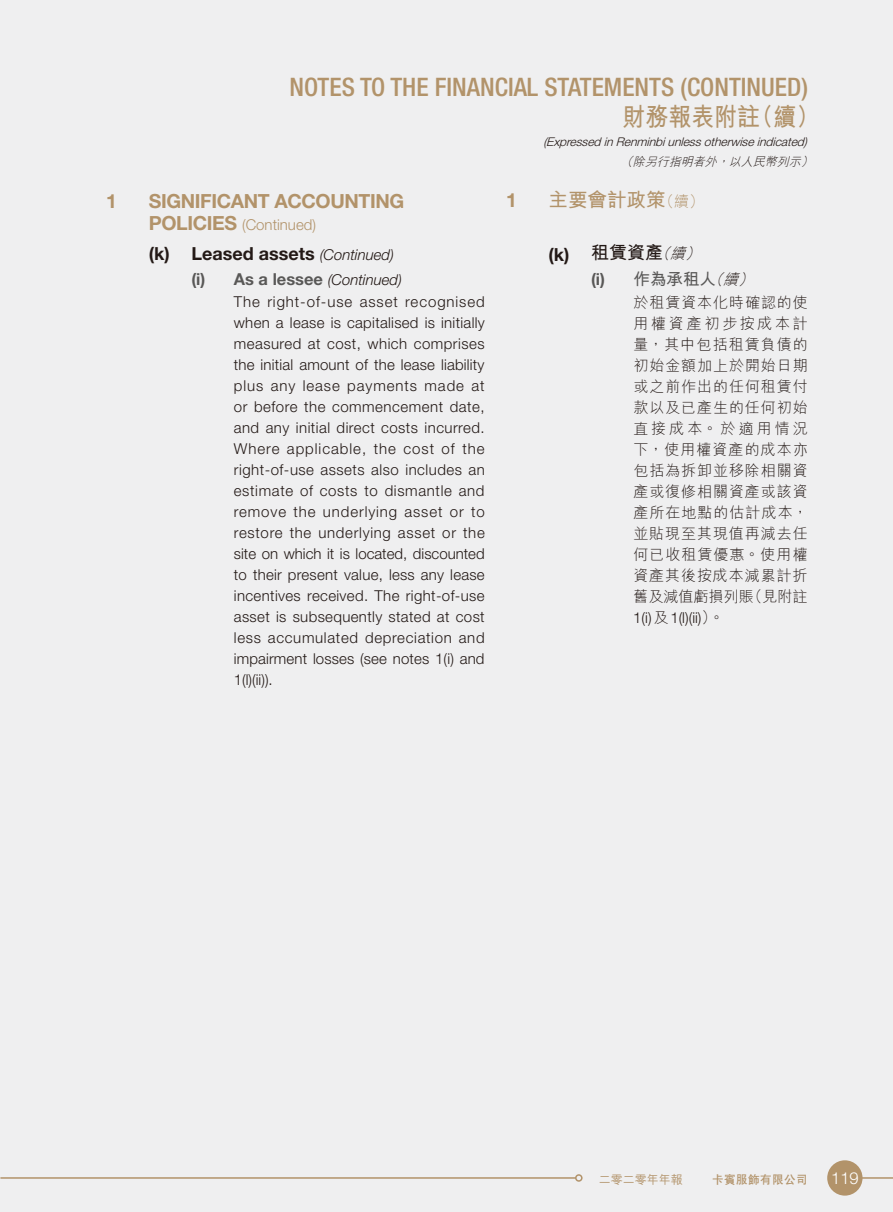
<style>
.page{position:relative;width:893px;height:1212px;background:#efeff0}
.page>*{position:absolute;margin:0;border:0;box-sizing:border-box;transform-origin:0 0}
.t1{font:500 condensed 25.5px "Helvetica Neue LT Std";color:#b2936a}
.t2{font:700 25.5px "M Hei HK";color:#b2936a;scale:.9 1}
.t3{font:700 19.5px/22.5px "Helvetica Neue LT Std";letter-spacing:-.02em;color:#b2936a}
.t4{font:700 19.5px "M Hei HK";color:#b2936a}
.t5{font:700 18px "Helvetica Neue LT Std";color:#231916}
.t6{font:700 18px "M Hei HK";color:#231916}
.t7{font:700 16.5px "Helvetica Neue LT Std";color:#595857}
.t8{font:700 16.5px "M Hei HK";color:#595857}
.t9{font:300 16.5px "Helvetica Neue LT Std";color:#fff}
.t10{font:300 15px/21px "Helvetica Neue LT Std";letter-spacing:.01em;color:#231916;text-align:justify}
.t11{font:300 15px/21px "M Hei HK";letter-spacing:.06em;color:#231916;text-align:justify}
.t12{font:300 15px "Helvetica Neue LT Std";color:#b2936a}
.t13{font:italic 300 12px "Helvetica Neue LT Std";color:#231916}
.t14{font:italic 300 12px "M Hei HK";color:#231916}
.t15{font:700 12px "C Hei 2 HK";color:#b2936a}
.t16{font:500 12px "M Hei HK";color:#b2936a}
.s1{font-weight:700;font-size:19.5px}
.s2{font-weight:300;font-style:italic;font-size:15px}
.s3{font-weight:300;font-style:italic;font-size:15px;color:#231916}
.s4{font-weight:300;font-size:15px}
.s5{font-family:"Helvetica Neue LT Std"}
.s6{font-family:"M Hei HK"}
</style>
<div class="page">
<hr style="left:859px;top:1177px;width:34px;height:2px;background:#b2936a">
<div style="left:827px;top:1160px;width:35px;height:35px;background:#b2936a;border-radius:50%"></div>
<hr style="left:0;top:1177px;width:576px;height:2px;background:#b2936a">
<div style="left:575px;top:1174px;width:8px;height:8px;border:2px solid #b2936a;border-radius:50%"></div>
<h1 class="t1" style="left:290px;top:71px;width:520px">NOTES TO THE FINANCIAL STATEMENTS (CONTINUED)</h1>
<h1 class="t2" style="left:622px;top:98px;width:220px">財務報表附註（續）</h1>
<p class="t13" style="left:543px;top:135px;width:266px">(ExpressedinRenminbiunlessotherwiseindicated)</p>
<p class="t14" style="left:621px;top:155px;width:197px">（除另行指明者外，以人民幣列示）</p>
<h2 class="t3" style="left:106px;top:189px;width:12px">1</h2>
<h2 class="t3" style="left:149px;top:189px;width:254px">Sig nificant accounting polici</h2>
<p class="t12" style="left:212px;top:216px;width:105px"><span class="s1">es</span> (Continued)</p>
<p class="t5" style="left:149px;top:242px;width:247px">(k) Leased assets <span class="s2">(Continued)</span></p>
<p class="t7" style="left:191px;top:269px;width:212px">(i) As a lessee <span class="s3">(Continued)</span></p>
<p class="t10" style="left:234px;top:291px;width:252px">The right-of-use asset recognised when a lease is capitalised is initially measured at cost, which comprises the initial amount of the lease liability plus any lease payments made at or before the commencement date, and any initial direct costs incurred.<br>Where applicable, the cost of the right-of-use assets also includes an estimate of costs to dismantle and remove the underlying asset or to restore the underlying asset or the site on which it is located, discounted to their present value, less any lease incentives received. The right-of-use asset is subsequently stated at cost less accumulated depreciation and impairment losses (see notes 1(i) and 1(l)(ii)).</p>
<h2 class="t3" style="left:506px;top:189px;width:12px">1</h2>
<h2 class="t4" style="left:549px;top:186px;width:157px">主要會計政策<span class="s4">（續）</span></h2>
<p class="t6" style="left:549px;top:240px;width:157px"><span class="s5">(k)</span> 租賃資產<span class="s2">（續）</span></p>
<p class="t8" style="left:591px;top:267px;width:168px"><span class="s5">(i)</span> 作為承租人<span class="s3">（續）</span></p>
<p class="t11" style="left:633px;top:292px;width:176px">於租賃資本化時確認的使用權資產初步按成本計量，其中包括租賃負債的初始金額加上於開始日期或之前作出的任何租賃付款以及已產生的任何初始直接成本。於適用情況下，使用權資產的成本亦包括為拆卸並移除相關資產或復修相關資產或該資產所在地點的估計成本，並貼現至其現值再減去任何已收租賃優惠。使用權資產其後按成本減累計折舊及減值虧損列賬（見附註</p>
<p class="t10" style="left:633px;top:607px;width:92px">1(i)<span class="s6">及</span>1(l)(ii)<span class="s6">）。</span></p>
<p class="t16" style="left:599px;top:1170px;width:85px">二零二零年年報</p>
<p class="t15" style="left:712px;top:1173px;width:97px">卡賓服飾有限公司</p>
<p class="t9" style="left:831px;top:1168px;width:29px">119</p>
</div>
